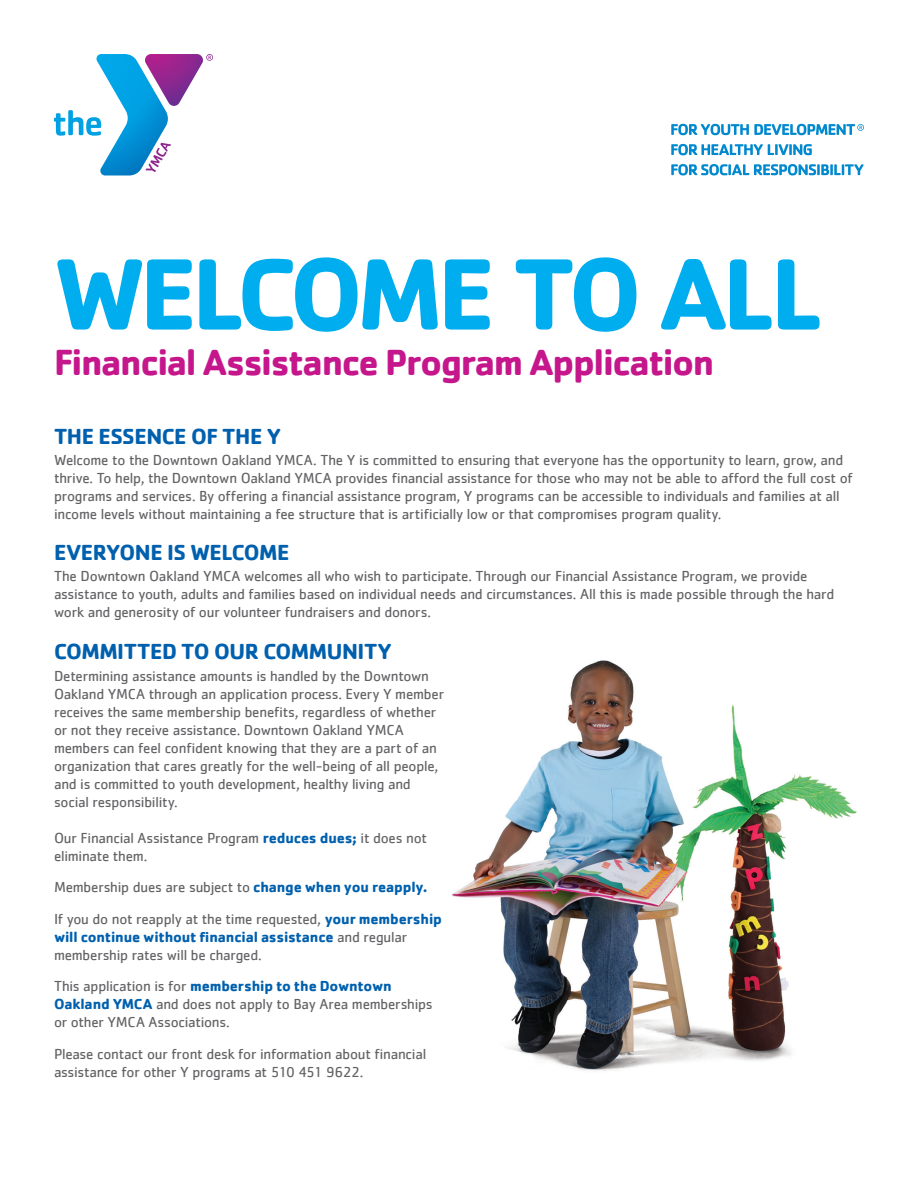
<style>
.page{position:relative;width:918px;height:1188px;background:#fff}
.page>*{position:absolute;margin:0;border:0;box-sizing:border-box;transform-origin:0 0}
.t1{font:700 105px "Cachet";letter-spacing:-.055em;color:#00aeef}
.t2{font:700 37.5px "Cachet";letter-spacing:-.04em;color:#c5168c}
.t3{font:700 22.5px "Cachet";letter-spacing:-.02em;color:#0160ae}
.t4{font:15px/18px "Cachet";letter-spacing:-.015em;color:#636366}
.s1{font-weight:700;color:#0160ae}
</style>
<div class="page">
<img style="left:452px;top:660px;width:405px;height:411px">
<svg style="left:54px;top:54px;width:159px;height:122px"></svg>
<svg style="left:671px;top:144px;width:141px;height:11px"></svg>
<svg style="left:671px;top:164px;width:193px;height:12px"></svg>
<svg style="left:671px;top:124px;width:193px;height:11px"></svg>
<p class="t1" style="left:54px;top:226px;width:769px">WELCOME TO ALL</p>
<p class="t2" style="left:54px;top:338px;width:662px">Financial Assistance Program Application</p>
<p class="t3" style="left:54px;top:422px;width:229px">THE ESSENCE OF THE Y</p>
<p class="t4" style="left:54px;top:451px;width:800px">Welcome to the Downtown Oakland YMCA. The Y is committed to ensuring that everyone has the opportunity to learn, grow, and thrive. To help, the Downtown Oakland YMCA provides financial assistance for those who may not be able to afford the full cost of programs and services. By offering a financial assistance program, Y programs can be accessible to individuals and families at all income levels without maintaining a fee structure that is artificially low or that compromises program quality.</p>
<p class="t3" style="left:54px;top:538px;width:237px">EVERYONE IS WELCOME</p>
<p class="t4" style="left:54px;top:567px;width:782px">The Downtown Oakland YMCA welcomes all who wish to participate. Through our Financial Assistance Program, we provide assistance to youth, adults and families based on individual needs and circumstances. All this is made possible through the hard work and generosity of our volunteer fundraisers and donors.</p>
<p class="t3" style="left:54px;top:637px;width:339px">COMMITTED TO OUR COMMUNITY</p>
<p class="t4" style="left:54px;top:666px;width:392px">Determining assistance amounts is handled by the Downtown Oakland YMCA through an application process. Every Y member receives the same membership benefits, regardless of whether or not they receive assistance. Downtown Oakland YMCA members can feel confident knowing that they are a part of an organization that cares greatly for the well-being of all people, and is committed to youth development, healthy living and social responsibility.</p>
<p class="t4" style="left:54px;top:828px;width:374px">Our Financial Assistance Program <span class="s1">reduces dues;</span> it does not eliminate them.</p>
<p class="t4" style="left:54px;top:878px;width:375px">Membership dues are subject to <span class="s1">change when you reapply.</span></p>
<p class="t4" style="left:54px;top:909px;width:390px">If you do not reapply at the time requested, <span class="s1">your membership will continue without financial assistance</span> and regular membership rates will be charged.</p>
<p class="t4" style="left:54px;top:977px;width:380px">This application is for <span class="s1">membership to the Downtown<br>Oakland YMCA</span> and does not apply to Bay Area memberships or other YMCA Associations.</p>
<p class="t4" style="left:54px;top:1044px;width:374px">Please contact our front desk for information about financial assistance for other Y programs at 510 451 9622.</p>
</div>
